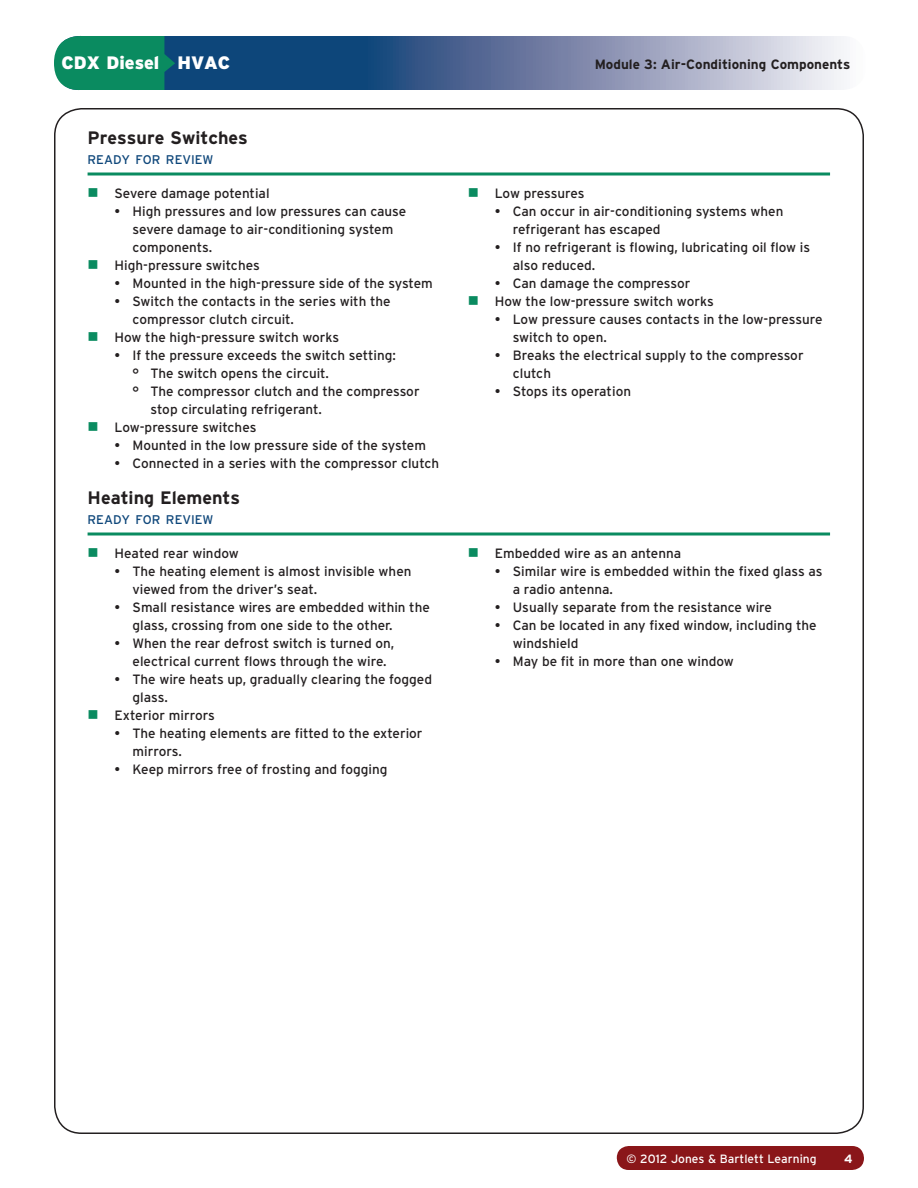
<style>
.page{position:relative;width:918px;height:1188px;background:#fff}
.page>*{position:absolute;margin:0;border:0;box-sizing:border-box;transform-origin:0 0}
.t1{font:700 18px "Interstate";color:#231f20}
.t2{font:900 18px "Interstate";color:#fff}
.t3{font:13.5px/18px "Interstate";color:#231f20}
.t4{font:700 13.5px "Interstate";color:#231f20}
.t5{font:12.6px "Interstate";color:#0d467a}
.t6{font:12px "Interstate";color:#fff}
.t7{font:700 12px "Interstate";color:#fff}
</style>
<div class="page">
<div style="left:617px;top:1146px;width:247px;height:24px;background:#8a1619;border-radius:12px"></div>
<svg style="left:56px;top:36px;width:810px;height:54px"></svg>
<svg style="left:54px;top:35px;width:121px;height:55px"></svg>
<svg style="left:88px;top:172px;width:742px;height:4px"></svg>
<svg style="left:88px;top:532px;width:742px;height:4px"></svg>
<h1 class="t2" style="left:62px;top:53px;width:170px">CDX Diesel HVAC</h1>
<p class="t4" style="left:595px;top:57px;width:257px">Module 3: Air-Conditioning Components</p>
<h1 class="t1" style="left:88px;top:127px;width:162px">Pressure Switches</h1>
<p class="t5" style="left:88px;top:151px;width:127px">READY FOR REVIEW</p>
<p class="t3" style="left:115px;top:184px;width:157px">Severe damage potential</p>
<p class="t3" style="left:115px;top:202px;width:293px">• High pressures and low pressures can cause</p>
<p class="t3" style="left:133px;top:220px;width:262px">severe damage to air-conditioning system</p>
<p class="t3" style="left:133px;top:238px;width:81px">components.</p>
<p class="t3" style="left:115px;top:256px;width:147px">High-pressure switches</p>
<p class="t3" style="left:115px;top:274px;width:320px">• Mounted in the high-pressure side of the system</p>
<p class="t3" style="left:115px;top:292px;width:278px">• Switch the contacts in the series with the</p>
<p class="t3" style="left:133px;top:310px;width:163px">compressor clutch circuit.</p>
<p class="t3" style="left:115px;top:328px;width:226px">How the high-pressure switch works</p>
<p class="t3" style="left:115px;top:346px;width:283px">• If the pressure exceeds the switch setting:</p>
<p class="t3" style="left:133px;top:364px;width:198px">° The switch opens the circuit.</p>
<p class="t3" style="left:133px;top:382px;width:289px">° The compressor clutch and the compressor</p>
<p class="t3" style="left:151px;top:400px;width:173px">stop circulating refrigerant.</p>
<p class="t3" style="left:115px;top:418px;width:143px">Low-pressure switches</p>
<p class="t3" style="left:115px;top:436px;width:313px">• Mounted in the low pressure side of the system</p>
<p class="t3" style="left:115px;top:454px;width:326px">• Connected in a series with the compressor clutch</p>
<h1 class="t1" style="left:88px;top:487px;width:154px">Heating Elements</h1>
<p class="t5" style="left:88px;top:511px;width:127px">READY FOR REVIEW</p>
<p class="t3" style="left:115px;top:544px;width:126px">Heated rear window</p>
<p class="t3" style="left:133px;top:562px;width:280px;text-indent:-18px">• The heating element is almost invisible when viewed from the driver’s seat.</p>
<p class="t3" style="left:133px;top:598px;width:299px;text-indent:-18px">• Small resistance wires are embedded within the glass, crossing from one side to the other.</p>
<p class="t3" style="left:133px;top:634px;width:263px;text-indent:-18px">• When the rear defrost switch is turned on, electrical current flows through the wire.</p>
<p class="t3" style="left:115px;top:670px;width:319px">• The wire heats up, gradually clearing the fogged</p>
<p class="t3" style="left:133px;top:688px;width:37px">glass.</p>
<p class="t3" style="left:115px;top:706px;width:102px">Exterior mirrors</p>
<p class="t3" style="left:133px;top:724px;width:292px;text-indent:-18px">• The heating elements are fitted to the exterior mirrors.</p>
<p class="t3" style="left:115px;top:760px;width:274px">• Keep mirrors free of frosting and fogging</p>
<p class="t3" style="left:495px;top:184px;width:91px">Low pressures</p>
<p class="t3" style="left:513px;top:202px;width:272px;text-indent:-18px">• Can occur in air-conditioning systems when refrigerant has escaped</p>
<p class="t3" style="left:513px;top:238px;width:299px;text-indent:-18px">• If no refrigerant is flowing, lubricating oil flow is also reduced.</p>
<p class="t3" style="left:495px;top:274px;width:220px">• Can damage the compressor<br>How the low-pressure switch works</p>
<p class="t3" style="left:513px;top:310px;width:311px;text-indent:-18px">• Low pressure causes contacts in the low-pressure switch to open.</p>
<p class="t3" style="left:513px;top:346px;width:292px;text-indent:-18px">• Breaks the electrical supply to the compressor clutch</p>
<p class="t3" style="left:495px;top:382px;width:138px">• Stops its operation</p>
<p class="t3" style="left:495px;top:544px;width:188px">Embedded wire as an antenna</p>
<p class="t3" style="left:513px;top:562px;width:311px;text-indent:-18px">• Similar wire is embedded within the fixed glass as a radio antenna.</p>
<p class="t3" style="left:495px;top:598px;width:279px">• Usually separate from the resistance wire</p>
<p class="t3" style="left:513px;top:616px;width:305px;text-indent:-18px">• Can be located in any fixed window, including the windshield</p>
<p class="t3" style="left:495px;top:652px;width:241px">• May be fit in more than one window</p>
<p class="t6" style="left:627px;top:1151px;width:191px">© 2012 Jones &amp; Bartlett Learning</p>
<p class="t7" style="left:844px;top:1151px;width:10px">4</p>
</div>
